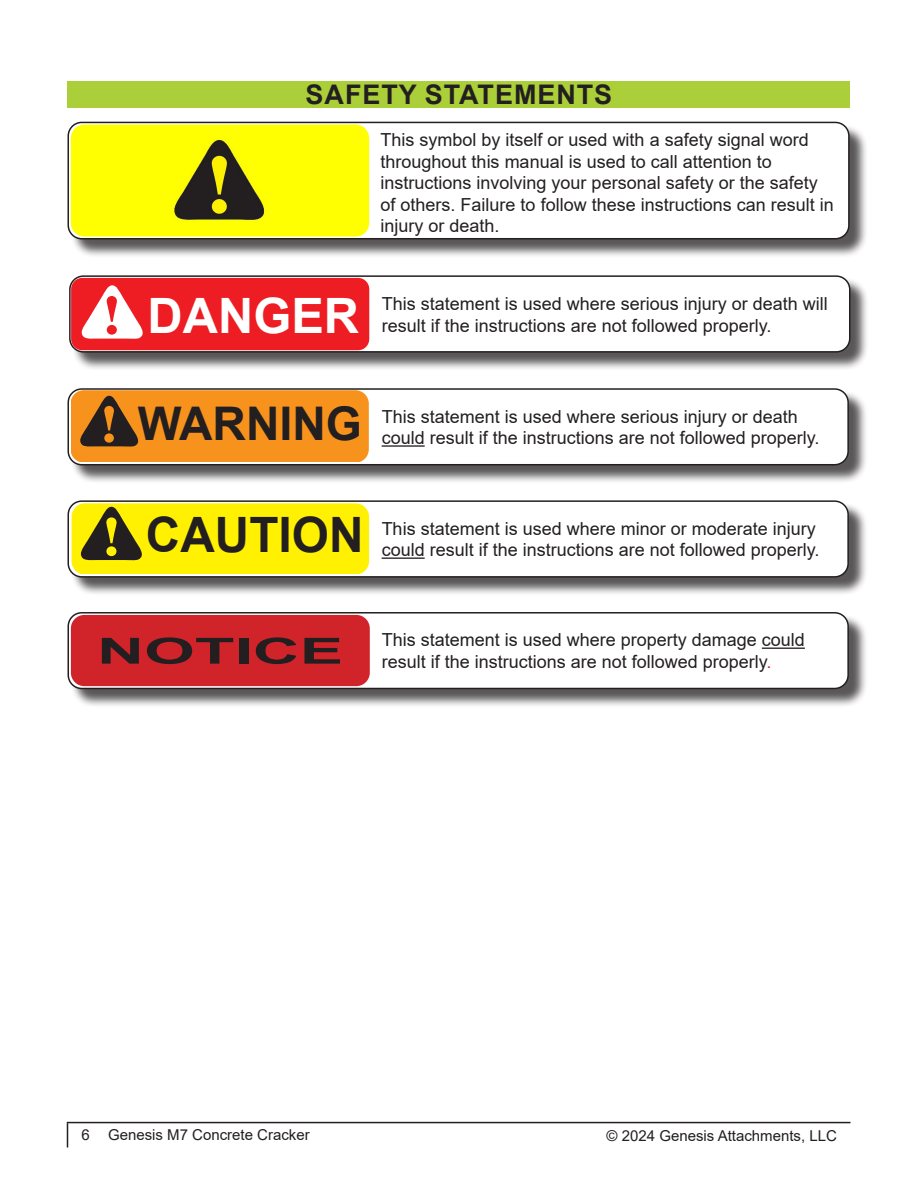
<style>
.page{position:relative;width:918px;height:1188px;background:#fff}
.page>*{position:absolute;margin:0;border:0;box-sizing:border-box;transform-origin:0 0}
.t1{font:700 48.75px "Arial";color:#231f20}
.t2{font:700 48.75px "Arial";color:#fff}
.t3{font:700 46.35px "Arial";color:#231f20}
.General_Paragraph_Style{font:700 36px "Arial";color:#231f20;scale:1.81 1}
.Section_Headings{font:700 27px "Arial";letter-spacing:.035em;color:#231f20}
.General_Paragraph_Style-2{font:18px/21.6px "Arial";color:#231f20}
.t4{font:15px "Arial";color:#231f20}
.s1{font-family:"Georgia";font-size:53.7px;color:#ee1d23}
.s2{font-family:"Georgia";font-size:51px;color:#f7931d}
.s3{font-family:"Georgia";font-size:53.7px;color:#fff101}
.s4{color:#d1232a}
</style>
<div class="page">
<svg style="left:67px;top:1123px;width:1px;height:25px"></svg>
<hr style="left:67px;top:1122px;width:783px;height:1px;background:#231f20">
<div style="left:68px;top:81px;width:782px;height:27px;background:#abcf38"></div>
<div style="left:70px;top:124px;width:798px;height:134px;background:#231f20;opacity:.75"></div>
<div style="left:68px;top:122px;width:781px;height:117px;background:#fff;border-radius:14px"></div>
<div style="left:68px;top:122px;width:782px;height:117px;border:2px solid #231f20;border-radius:14px"></div>
<img style="left:71px;top:125px;width:298px;height:112px">
<div style="left:70px;top:391px;width:797px;height:93px;background:#231f20;opacity:.75"></div>
<div style="left:68px;top:389px;width:780px;height:76px;background:#fff;border-radius:14px"></div>
<div style="left:68px;top:388px;width:781px;height:77px;border:2px solid #231f20;border-radius:14px"></div>
<hr style="left:382px;top:445px;width:43px;height:2px;background:#231f20">
<svg style="left:71px;top:390px;width:298px;height:71px;background:#e4891f"></svg>
<div style="left:70px;top:503px;width:797px;height:93px;background:#231f20;opacity:.75"></div>
<div style="left:68px;top:501px;width:780px;height:76px;background:#fff;border-radius:14px"></div>
<div style="left:68px;top:500px;width:781px;height:78px;border:2px solid #231f20;border-radius:14px"></div>
<hr style="left:382px;top:558px;width:43px;height:1px;background:#231f20">
<svg style="left:72px;top:503px;width:297px;height:71px;background:#e9dd06"></svg>
<div style="left:70px;top:614px;width:797px;height:94px;background:#231f20;opacity:.75"></div>
<div style="left:68px;top:613px;width:780px;height:76px;background:#fff;border-radius:14px"></div>
<div style="left:68px;top:612px;width:781px;height:77px;border:2px solid #231f20;border-radius:14px"></div>
<hr style="left:762px;top:648px;width:43px;height:1px;background:#231f20">
<div style="left:71px;top:615px;width:299px;height:71px;background:#d1232a;border-radius:14px"></div>
<div style="left:71px;top:278px;width:798px;height:93px;background:#231f20;opacity:.75"></div>
<div style="left:70px;top:276px;width:780px;height:76px;background:#fff;border-radius:14px"></div>
<div style="left:69px;top:275px;width:781px;height:78px;border:2px solid #231f20;border-radius:14px"></div>
<svg style="left:71px;top:278px;width:298px;height:72px;background:#ef3338"></svg>
<p class="Section_Headings" style="left:306px;top:76px;width:308px">SAFETY STATEMENTS</p>
<p class="General_Paragraph_Style-2" style="left:381px;top:129px;width:455px">This symbol by itself or used with a safety signal word throughout this manual is used to call attention to instructions involving your personal safety or the safety of others. Failure to follow these instructions can result in injury or death.</p>
<p class="t2" style="left:102px;top:284px;width:259px"><span class="s1">!</span> DANGER</p>
<p class="General_Paragraph_Style-2" style="left:382px;top:293px;width:448px">This statement is used where serious injury or death will result if the instructions are not followed properly.</p>
<p class="t3" style="left:99px;top:393px;width:264px"><span class="s2">!</span> WARNING</p>
<p class="General_Paragraph_Style-2" style="left:382px;top:405px;width:418px">This statement is used where serious injury or death</p>
<p class="General_Paragraph_Style-2" style="left:382px;top:427px;width:439px">could result if the instructions are not followed properly.</p>
<p class="t1" style="left:101px;top:503px;width:264px"><span class="s3">!</span> CAUTION</p>
<p class="General_Paragraph_Style-2" style="left:382px;top:517px;width:436px">This statement is used where minor or moderate injury</p>
<p class="General_Paragraph_Style-2" style="left:382px;top:539px;width:439px">could result if the instructions are not followed properly.</p>
<p class="General_Paragraph_Style" style="left:97px;top:626px;width:138px">NOTICE</p>
<p class="General_Paragraph_Style-2" style="left:382px;top:629px;width:425px">This statement is used where property damage could</p>
<p class="General_Paragraph_Style-2" style="left:382px;top:651px;width:391px">result if the instructions are not followed properly<span class="s4">.</span></p>
<p class="t4" style="left:82px;top:1125px;width:230px">6 Genesis M7 Concrete Cracker</p>
<p class="t4" style="left:607px;top:1125px;width:232px">© 2024 Genesis Attachments, LLC</p>
</div>
